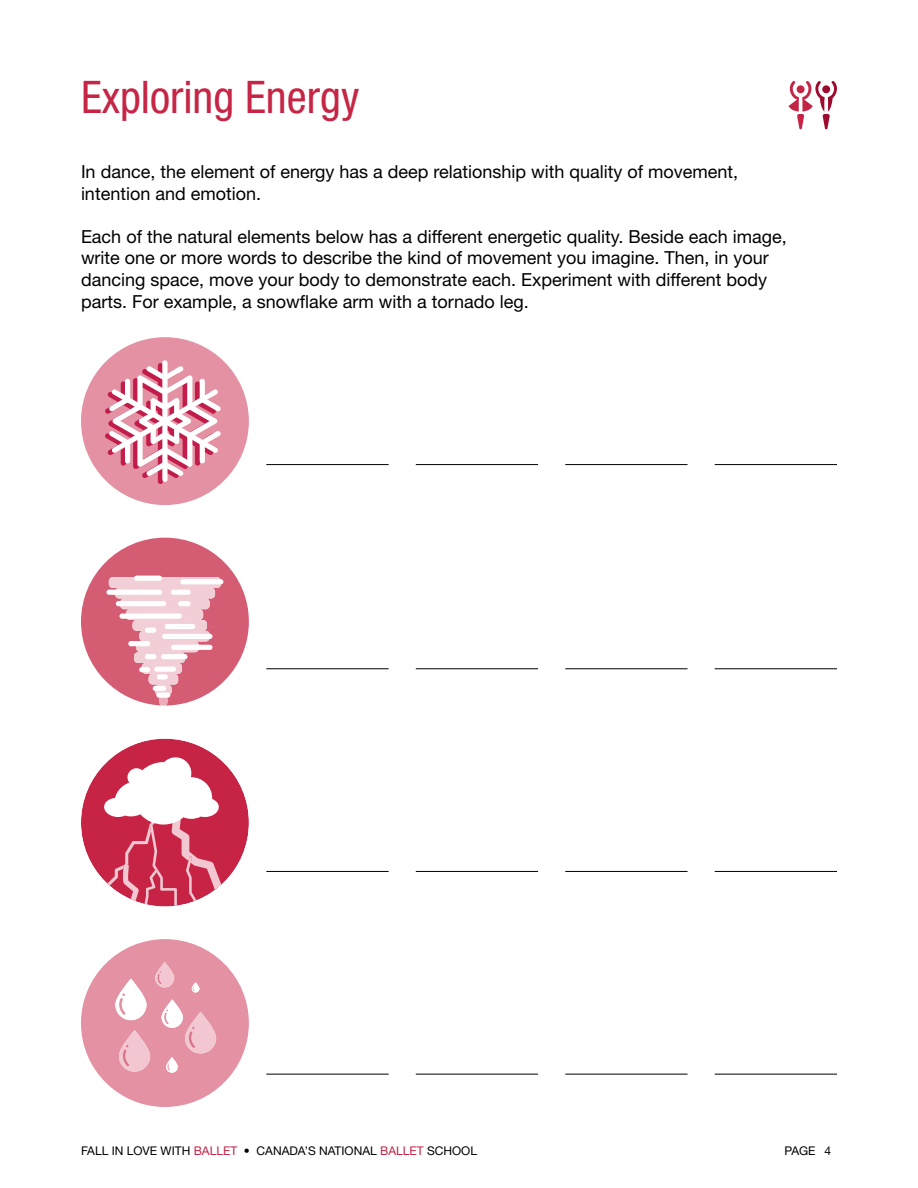
<style>
.page{position:relative;width:918px;height:1188px;background:#fff}
.page>*{position:absolute;margin:0;border:0;box-sizing:border-box;transform-origin:0 0}
.t1{font:condensed 45px "Helvetica Neue LT Std";color:#c62545}
.t2{font:18px/21.6px "Helvetica Neue LT Std";color:#000}
.t3{font:12px "Helvetica Neue LT Std";color:#000}
.s1{color:#c42445}
</style>
<div class="page">
<svg style="left:789px;top:81px;width:48px;height:49px"></svg>
<div style="left:81px;top:337px;width:168px;height:168px;background:#e391a3;border-radius:50%"></div>
<div style="left:158px;top:363px;width:5px;height:121px;background:#c21c4a;border-radius:3px"></div>
<div style="left:162px;top:360px;width:6px;height:122px;background:#fff;border-radius:3px"></div>
<svg style="left:105px;top:366px;width:116px;height:112px"></svg>
<svg style="left:81px;top:538px;width:168px;height:168px"></svg>
<div style="left:106px;top:590px;width:56px;height:5px;background:#fff;border-radius:3px"></div>
<div style="left:119px;top:614px;width:63px;height:5px;background:#fff;border-radius:3px"></div>
<div style="left:116px;top:601px;width:50px;height:5px;background:#fff;border-radius:3px"></div>
<div style="left:171px;top:590px;width:20px;height:5px;background:#fff;border-radius:3px"></div>
<div style="left:178px;top:601px;width:13px;height:5px;background:#fff;border-radius:3px"></div>
<div style="left:165px;top:624px;width:30px;height:5px;background:#fff;border-radius:3px"></div>
<div style="left:162px;top:634px;width:50px;height:5px;background:#fff;border-radius:3px"></div>
<div style="left:171px;top:645px;width:41px;height:5px;background:#fff;border-radius:3px"></div>
<div style="left:161px;top:654px;width:27px;height:5px;background:#fff;border-radius:3px"></div>
<div style="left:154px;top:667px;width:22px;height:5px;background:#fff;border-radius:3px"></div>
<div style="left:157px;top:674px;width:11px;height:6px;background:#fff;border-radius:3px"></div>
<div style="left:145px;top:654px;width:11px;height:5px;background:#fff;border-radius:3px"></div>
<div style="left:145px;top:628px;width:11px;height:5px;background:#fff;border-radius:3px"></div>
<div style="left:128px;top:641px;width:22px;height:5px;background:#fff;border-radius:3px"></div>
<div style="left:139px;top:667px;width:11px;height:5px;background:#fff;border-radius:3px"></div>
<div style="left:153px;top:686px;width:13px;height:5px;background:#fff;border-radius:3px"></div>
<div style="left:156px;top:693px;width:14px;height:5px;background:#fff;border-radius:3px"></div>
<div style="left:180px;top:579px;width:43px;height:5px;background:#fff;border-radius:3px"></div>
<div style="left:134px;top:576px;width:28px;height:5px;background:#fff;border-radius:3px"></div>
<div style="left:81px;top:739px;width:168px;height:168px;background:#c72445;border-radius:50%"></div>
<svg style="left:104px;top:757px;width:117px;height:149px"></svg>
<svg style="left:81px;top:939px;width:168px;height:168px"></svg>
<hr style="left:266px;top:464px;width:123px;height:1px;background:#000">
<hr style="left:416px;top:464px;width:122px;height:1px;background:#000">
<hr style="left:565px;top:464px;width:123px;height:1px;background:#000">
<hr style="left:715px;top:464px;width:122px;height:1px;background:#000">
<hr style="left:266px;top:669px;width:123px;height:1px;background:#000">
<hr style="left:416px;top:669px;width:122px;height:1px;background:#000">
<hr style="left:565px;top:669px;width:123px;height:1px;background:#000">
<hr style="left:715px;top:669px;width:122px;height:1px;background:#000">
<hr style="left:266px;top:871px;width:123px;height:1px;background:#000">
<hr style="left:416px;top:871px;width:122px;height:1px;background:#000">
<hr style="left:565px;top:871px;width:123px;height:1px;background:#000">
<hr style="left:715px;top:871px;width:122px;height:1px;background:#000">
<hr style="left:266px;top:1074px;width:123px;height:1px;background:#000">
<hr style="left:416px;top:1074px;width:122px;height:1px;background:#000">
<hr style="left:565px;top:1074px;width:123px;height:1px;background:#000">
<hr style="left:715px;top:1074px;width:122px;height:1px;background:#000">
<h1 class="t1" style="left:81px;top:71px;width:280px">Exploring Energy</h1>
<p class="t2" style="left:81px;top:160px;width:659px">In dance, the element of energy has a deep relationship with quality of movement, intention and emotion.</p>
<p class="t2" style="left:81px;top:225px;width:707px">Each of the natural elements below has a different energetic quality. Beside each image, write one or more words to describe the kind of movement you imagine. Then, in your dancing space, move your body to demonstrate each. Experiment with different body parts. For example, a snowflake arm with a tornado leg.</p>
<p class="t3" style="left:81px;top:1144px;width:398px">FALL IN LOVE WITH <span class="s1">BALLET</span> • CANADA’S NATIONAL <span class="s1">BALLET</span> SCHOOL</p>
<p class="t3" style="left:784px;top:1144px;width:48px">PAGE 4</p>
</div>
